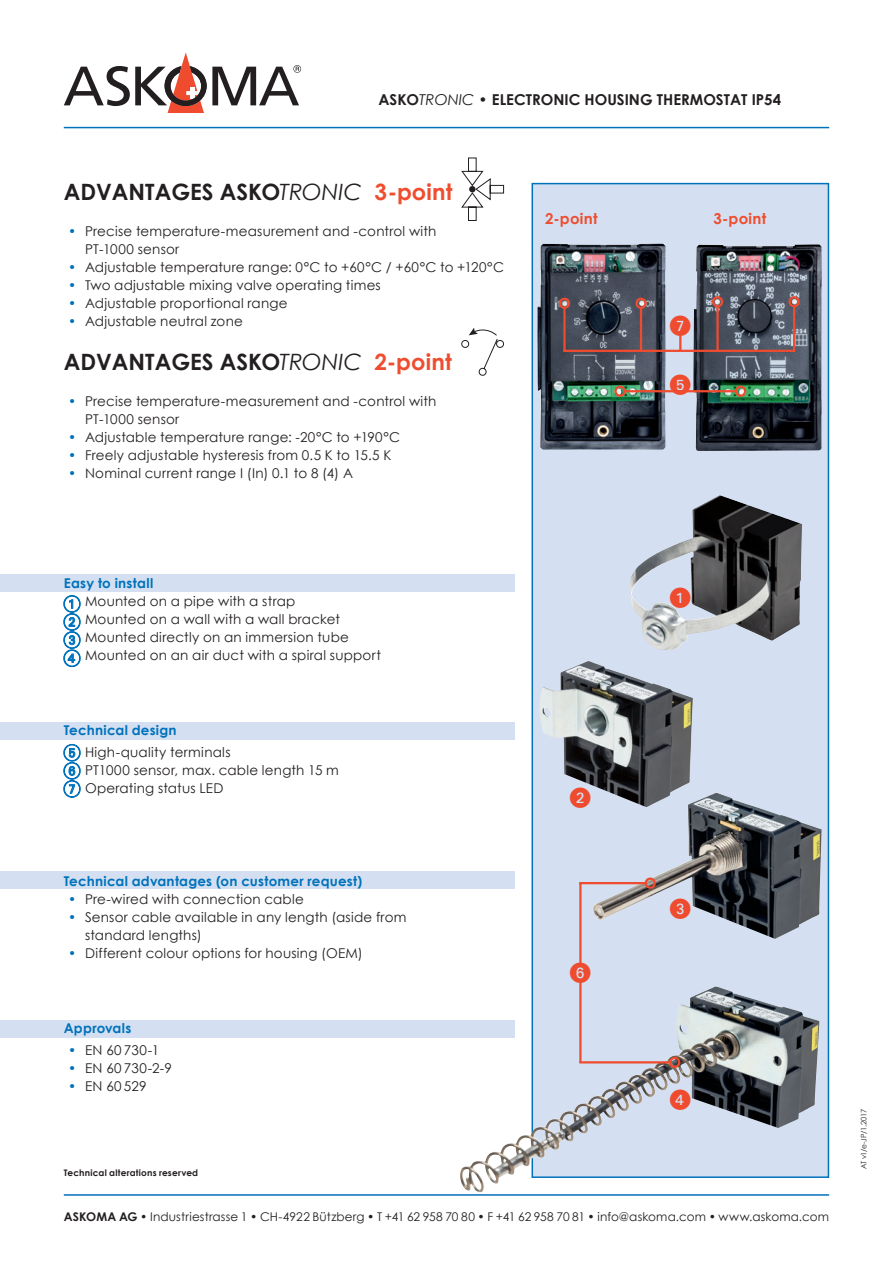
<style>
.page{position:relative;width:893px;height:1263px;background:#fff}
.page>*{position:absolute;margin:0;border:0;box-sizing:border-box;transform-origin:0 0}
.t1{font:700 22.5px "Century Gothic";color:#231f20}
.t2{font:21px "Deco Numbers LH Circle";color:#ef4b2f}
.t3{font:17.25px "Deco Numbers LH Circle";color:#0072bc}
.t4{font:700 15px "Century Gothic";color:#231f20}
.t5{font:700 15px "Century Gothic";letter-spacing:.015em;color:#ef4d2f}
._05_9pt_Aufzählung{font:13.5px/18px "Century Gothic";letter-spacing:.015em;color:#231f20}
._04_9pt_Untertitel_B{font:700 13.5px "Century Gothic";letter-spacing:.015em;color:#0072bc}
.t6{font:12px "Century Gothic";letter-spacing:.01em;color:#231f20}
.t7{font:700 9px "Century Gothic";letter-spacing:.02em;color:#231f20}
.t8{font:7.5px "Century Gothic";letter-spacing:-.04em;color:#231f20}
.s1{font-weight:400;font-style:italic}
.s2{font-weight:400}
.s3{color:#ef4d2f}
.s4{color:#0072bc}
.s5{font-weight:700}
</style>
<div class="page">
<div style="left:531px;top:183px;width:298px;height:995px;background:#d4e0f1;border:2px solid #0072bc"></div>
<img style="left:593px;top:793px;width:229px;height:146px">
<img style="left:458px;top:986px;width:356px;height:206px">
<svg style="left:64px;top:52px;width:237px;height:61px"></svg>
<hr style="left:64px;top:127px;width:765px;height:1px;background:#0072bc">
<hr style="left:64px;top:1194px;width:765px;height:2px;background:#0072bc">
<div style="left:0;top:872px;width:514px;height:17px;background:#d4e0f1"></div>
<div style="left:0;top:1020px;width:514px;height:17px;background:#d4e0f1"></div>
<div style="left:0;top:574px;width:514px;height:17px;background:#d4e0f1"></div>
<div style="left:0;top:723px;width:514px;height:17px;background:#d4e0f1"></div>
<img style="left:537px;top:243px;width:128px;height:207px">
<img style="left:693px;top:244px;width:129px;height:207px">
<img style="left:540px;top:661px;width:153px;height:146px">
<img style="left:630px;top:495px;width:172px;height:155px">
<hr style="left:579px;top:980px;width:3px;height:82px;background:#ef4b2f">
<hr style="left:579px;top:882px;width:67px;height:2px;background:#ef4b2f">
<div style="left:645px;top:877px;width:11px;height:12px;border:2px solid #ef4b2f;border-radius:50%"></div>
<hr style="left:579px;top:1061px;width:91px;height:2px;background:#ef4b2f">
<div style="left:669px;top:1057px;width:11px;height:11px;border:2px solid #ef4b2f;border-radius:50%"></div>
<hr style="left:625px;top:390px;width:111px;height:2px;background:#ef4b2f">
<div style="left:735px;top:386px;width:11px;height:11px;border:2px solid #ef4b2f;border-radius:50%"></div>
<div style="left:614px;top:386px;width:12px;height:11px;border:2px solid #ef4b2f;border-radius:50%"></div>
<hr style="left:579px;top:882px;width:3px;height:82px;background:#ef4b2f">
<hr style="left:793px;top:306px;width:2px;height:46px;background:#ef4b2f">
<div style="left:788px;top:296px;width:12px;height:11px;border:2px solid #ef4b2f;border-radius:50%"></div>
<hr style="left:640px;top:308px;width:2px;height:44px;background:#ef4b2f">
<div style="left:635px;top:298px;width:12px;height:11px;border:2px solid #ef4b2f;border-radius:50%"></div>
<hr style="left:716px;top:306px;width:3px;height:46px;background:#ef4b2f">
<div style="left:712px;top:296px;width:11px;height:11px;border:2px solid #ef4b2f;border-radius:50%"></div>
<hr style="left:563px;top:308px;width:3px;height:44px;background:#ef4b2f">
<div style="left:559px;top:298px;width:11px;height:11px;border:2px solid #ef4b2f;border-radius:50%"></div>
<hr style="left:563px;top:350px;width:231px;height:2px;background:#ef4b2f">
<svg style="left:679px;top:333px;width:2px;height:17px"></svg>
<svg style="left:461px;top:158px;width:43px;height:63px"></svg>
<svg style="left:461px;top:328px;width:43px;height:48px"></svg>
<svg style="left:63px;top:595px;width:18px;height:72px"></svg>
<svg style="left:63px;top:744px;width:18px;height:54px"></svg>
<p class="t4" style="left:378px;top:88px;width:404px">ASKO<span class="s1">TRONIC</span> <span class="s2">•</span> ELECTRONIC HOUSING THERMOSTAT IP54</p>
<p class="t1" style="left:64px;top:174px;width:390px">ADVANTAGES ASKO<span class="s1">TRONIC</span> <span class="s3">3-point</span></p>
<p class="_05_9pt_Aufzählung" style="left:85px;top:221px;width:353px;text-indent:-17px"><span class="s4">•</span> Precise temperature-measurement and -control with<br>PT-1000 sensor</p>
<p class="_05_9pt_Aufzählung" style="left:68px;top:257px;width:437px"><span class="s4">•</span> Adjustable temperature range: 0°C to +60°C / +60°C to +120°C</p>
<p class="_05_9pt_Aufzählung" style="left:68px;top:275px;width:314px"><span class="s4">•</span> Two adjustable mixing valve operating times</p>
<p class="_05_9pt_Aufzählung" style="left:68px;top:293px;width:221px"><span class="s4">•</span> Adjustable proportional range</p>
<p class="_05_9pt_Aufzählung" style="left:68px;top:311px;width:176px"><span class="s4">•</span> Adjustable neutral zone</p>
<p class="t1" style="left:64px;top:345px;width:389px">ADVANTAGES ASKO<span class="s1">TRONIC</span> <span class="s3">2-point</span></p>
<p class="_05_9pt_Aufzählung" style="left:85px;top:391px;width:353px;text-indent:-17px"><span class="s4">•</span> Precise temperature-measurement and -control with<br>PT-1000 sensor</p>
<p class="_05_9pt_Aufzählung" style="left:68px;top:427px;width:334px"><span class="s4">•</span> Adjustable temperature range: -20°C to +190°C</p>
<p class="_05_9pt_Aufzählung" style="left:68px;top:445px;width:325px"><span class="s4">•</span> Freely adjustable hysteresis from 0.5 K to 15.5 K</p>
<p class="_05_9pt_Aufzählung" style="left:68px;top:463px;width:286px"><span class="s4">•</span> Nominal current range I (In) 0.1 to 8 (4) A</p>
<p class="t5" style="left:545px;top:207px;width:54px">2-point</p>
<p class="t5" style="left:713px;top:207px;width:54px">3-point</p>
<p class="t2" style="left:670px;top:315px;width:22px">V</p>
<p class="t2" style="left:670px;top:373px;width:22px">Y</p>
<p class="_04_9pt_Untertitel_B" style="left:64px;top:573px;width:91px">Easy to install</p>
<p class="_05_9pt_Aufzählung" style="left:85px;top:592px;width:212px">Mounted on a pipe with a strap</p>
<p class="_05_9pt_Aufzählung" style="left:85px;top:610px;width:256px">Mounted on a wall with a wall bracket</p>
<p class="_05_9pt_Aufzählung" style="left:85px;top:628px;width:265px">Mounted directly on an immersion tube</p>
<p class="_05_9pt_Aufzählung" style="left:85px;top:646px;width:298px">Mounted on an air duct with a spiral support</p>
<p class="t3" style="left:64px;top:595px;width:19px">1</p>
<p class="t3" style="left:64px;top:613px;width:19px">2</p>
<p class="t3" style="left:64px;top:631px;width:19px">3</p>
<p class="t3" style="left:64px;top:649px;width:19px">4</p>
<p class="_04_9pt_Untertitel_B" style="left:64px;top:720px;width:114px">Technical design</p>
<p class="_05_9pt_Aufzählung" style="left:85px;top:743px;width:147px">High-quality terminals</p>
<p class="_05_9pt_Aufzählung" style="left:85px;top:761px;width:255px">PT1000 sensor, max. cable length 15 m</p>
<p class="_05_9pt_Aufzählung" style="left:85px;top:779px;width:140px">Operating status LED</p>
<p class="t3" style="left:64px;top:744px;width:19px">5</p>
<p class="t3" style="left:64px;top:762px;width:19px">6</p>
<p class="t3" style="left:64px;top:780px;width:19px">7</p>
<p class="_04_9pt_Untertitel_B" style="left:64px;top:871px;width:300px">Technical advantages (on customer request)</p>
<p class="_05_9pt_Aufzählung" style="left:68px;top:890px;width:237px"><span class="s4">•</span> Pre-wired with connection cable</p>
<p class="_05_9pt_Aufzählung" style="left:85px;top:908px;width:323px;text-indent:-17px"><span class="s4">•</span> Sensor cable available in any length (aside from standard lengths)</p>
<p class="_05_9pt_Aufzählung" style="left:68px;top:944px;width:296px"><span class="s4">•</span> Different colour options for housing (OEM)</p>
<p class="_04_9pt_Untertitel_B" style="left:64px;top:1017px;width:69px">Approvals</p>
<p class="_05_9pt_Aufzählung" style="left:68px;top:1041px;width:93px"><span class="s4">•</span> EN 60 730-1</p>
<p class="_05_9pt_Aufzählung" style="left:68px;top:1059px;width:105px"><span class="s4">•</span> EN 60 730-2-9</p>
<p class="_05_9pt_Aufzählung" style="left:68px;top:1077px;width:80px"><span class="s4">•</span> EN 60 529</p>
<p class="t7" style="left:64px;top:1166px;width:136px">Technical alterations reserved</p>
<p class="t2" style="left:570px;top:786px;width:22px">V</p>
<p class="t2" style="left:570px;top:961px;width:22px">U</p>
<p class="t2" style="left:670px;top:587px;width:22px">U</p>
<p class="t2" style="left:670px;top:897px;width:22px">W</p>
<p class="t2" style="left:670px;top:1089px;width:22px">X</p>
<p class="t6" style="left:64px;top:1208px;width:767px"><span class="s5">ASKOMA AG</span> • Industriestrasse 1 • CH-4922 Bützberg • T +41 62 958 70 80 • F +41 62 958 70 81 • info@askoma.com • www.askoma.com</p>
<p class="t8" style="left:858px;top:1169px;width:62px;rotate:-90deg">AT v1/e-JP/1.2017</p>
</div>
